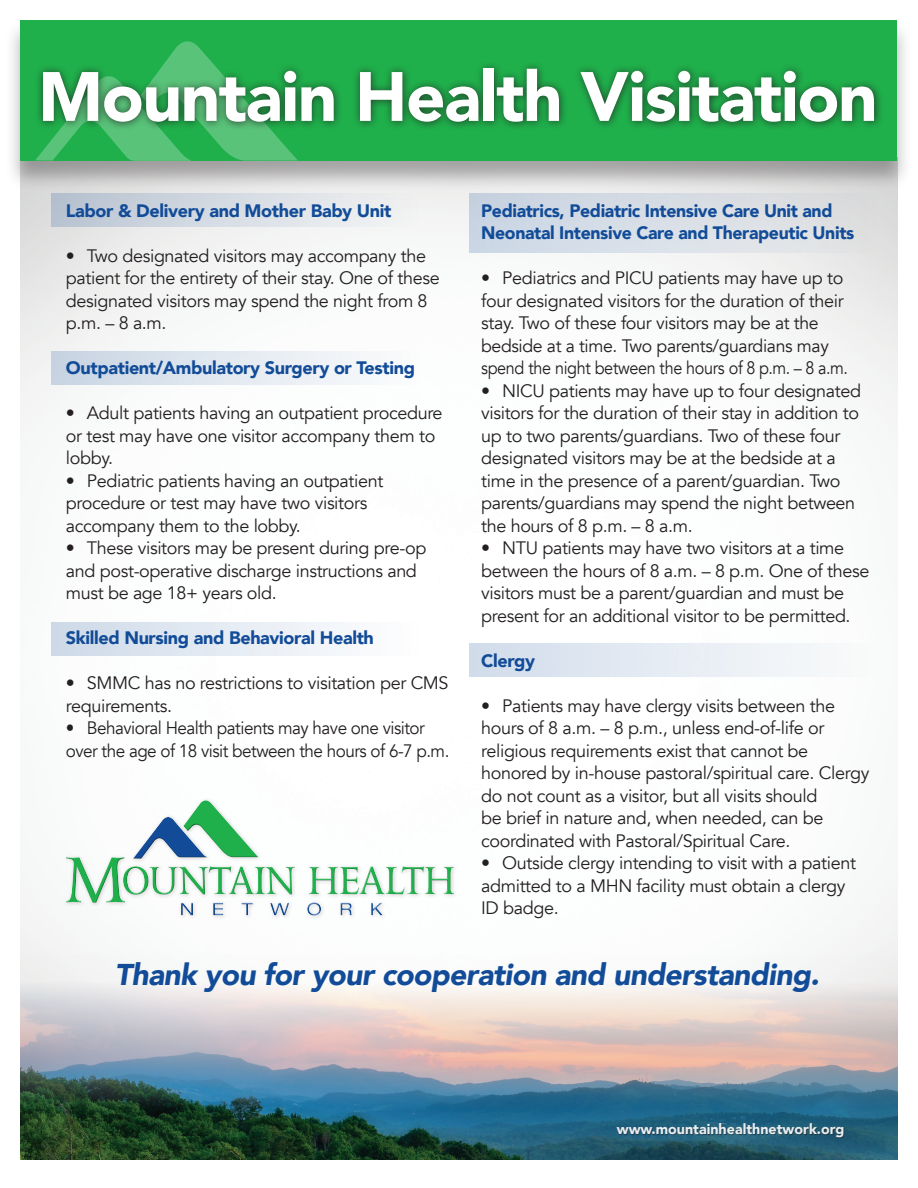
<style>
.page{position:relative;width:918px;height:1188px;background:#fff}
.page>*{position:absolute;margin:0;border:0;box-sizing:border-box;transform-origin:0 0}
.t1{font:900 69px "Avenir";letter-spacing:-.02em;color:#fff}
.t2{font:italic 900 30px "Avenir";letter-spacing:-.02em;color:#124c98}
.t3{font:18px/22.5px "Avenir";letter-spacing:-.02em;color:#231f20}
.t4{font:900 18px/22.5px "Avenir";letter-spacing:-.02em;color:#124c98}
.t5{font:18px/22.5px "Avenir";letter-spacing:-.02em;color:#231f20;scale:.95 1}
.t6{font:900 14.25px "Avenir";color:#fff}
</style>
<div class="page">
<img style="left:20px;top:955px;width:877px;height:204px">
<div style="left:617px;top:1124px;width:228px;height:15px;background:#231f20;opacity:.75"></div>
<div style="left:52px;top:193px;width:367px;height:34px;background:linear-gradient(to right,#b8c3d2,#f4f5f5)"></div>
<div style="left:52px;top:351px;width:367px;height:33px;background:linear-gradient(to right,#c9d5e3,#fdfdfd)"></div>
<div style="left:52px;top:622px;width:367px;height:33px;background:linear-gradient(to right,#cedae8,#fff)"></div>
<div style="left:5px;top:19px;width:907px;height:172px;background:#231f20;opacity:.34"></div>
<div style="left:20px;top:20px;width:877px;height:141px;background:#1faf4b"></div>
<svg style="left:35px;top:41px;width:263px;height:120px"></svg>
<div style="left:35px;top:61px;width:849px;height:70px;background:#231f20;opacity:.75"></div>
<div style="left:65px;top:815px;width:390px;height:102px;background:#231f20;opacity:.75"></div>
<div style="left:469px;top:193px;width:409px;height:60px;background:linear-gradient(to right,#ccd8e6,#e3e2e2)"></div>
<div style="left:469px;top:643px;width:409px;height:34px;background:linear-gradient(to right,#d2ddec,#fbfbfc)"></div>
<p class="t1" style="left:38px;top:38px;width:841px">Mountain Health Visitation</p>
<p class="t4" style="left:66px;top:199px;width:327px">Labor &amp; Delivery and Mother Baby Unit</p>
<p class="t3" style="left:66px;top:245px;width:375px">• Two designated visitors may accompany the patient for the entirety of their stay. One of these designated visitors may spend the night from 8 p.m. – 8 a.m.</p>
<p class="t4" style="left:66px;top:356px;width:351px">Outpatient/Ambulatory Surgery or Testing</p>
<p class="t3" style="left:66px;top:402px;width:378px">• Adult patients having an outpatient procedure or test may have one visitor accompany them to lobby.</p>
<p class="t3" style="left:66px;top:470px;width:319px">• Pediatric patients having an outpatient procedure or test may have two visitors accompany them to the lobby.</p>
<p class="t3" style="left:66px;top:537px;width:362px">• These visitors may be present during pre-op and post-operative discharge instructions and must be age 18+ years old.</p>
<p class="t4" style="left:66px;top:626px;width:310px">Skilled Nursing and Behavioral Health</p>
<p class="t3" style="left:66px;top:672px;width:384px">• SMMC has no restrictions to visitation per CMS requirements.</p>
<p class="t5" style="left:66px;top:717px;width:405px">• Behavioral Health patients may have one visitor over the age of 18 visit between the hours of 6-7 p.m.</p>
<p class="t4" style="left:481px;top:199px;width:375px">Pediatrics, Pediatric Intensive Care Unit and<br>Neonatal Intensive Care and Therapeutic Units</p>
<p class="t3" style="left:481px;top:267px;width:368px">• Pediatrics and PICU patients may have up to four designated visitors for the duration of their stay. Two of these four visitors may be at the bedside at a time. Two parents/guardians may spend the night between the hours of 8 p.m. – 8 a.m.</p>
<p class="t3" style="left:481px;top:380px;width:381px">• NICU patients may have up to four designated visitors for the duration of their stay in addition to up to two parents/guardians. Two of these four designated visitors may be at the bedside at a time in the presence of a parent/guardian. Two parents/guardians may spend the night between the hours of 8 p.m. – 8 a.m.</p>
<p class="t3" style="left:481px;top:537px;width:390px">• NTU patients may have two visitors at a time between the hours of 8 a.m. – 8 p.m. One of these visitors must be a parent/guardian and must be present for an additional visitor to be permitted.</p>
<p class="t4" style="left:481px;top:649px;width:55px">Clergy</p>
<p class="t3" style="left:481px;top:695px;width:390px">• Patients may have clergy visits between the hours of 8 a.m. – 8 p.m., unless end-of-life or religious requirements exist that cannot be honored by in-house pastoral/spiritual care. Clergy do not count as a visitor, but all visits should<br>be brief in nature and, when needed, can be coordinated with Pastoral/Spiritual Care.</p>
<p class="t3" style="left:481px;top:852px;width:376px">• Outside clergy intending to visit with a patient admitted to a MHN facility must obtain a clergy</p>
<p class="t3" style="left:481px;top:897px;width:79px">ID badge.</p>
<p class="t2" style="left:115px;top:949px;width:706px">Thank you for your cooperation and understanding.</p>
<p class="t6" style="left:617px;top:1117px;width:229px">www.mountainhealthnetwork.org</p>
</div>
